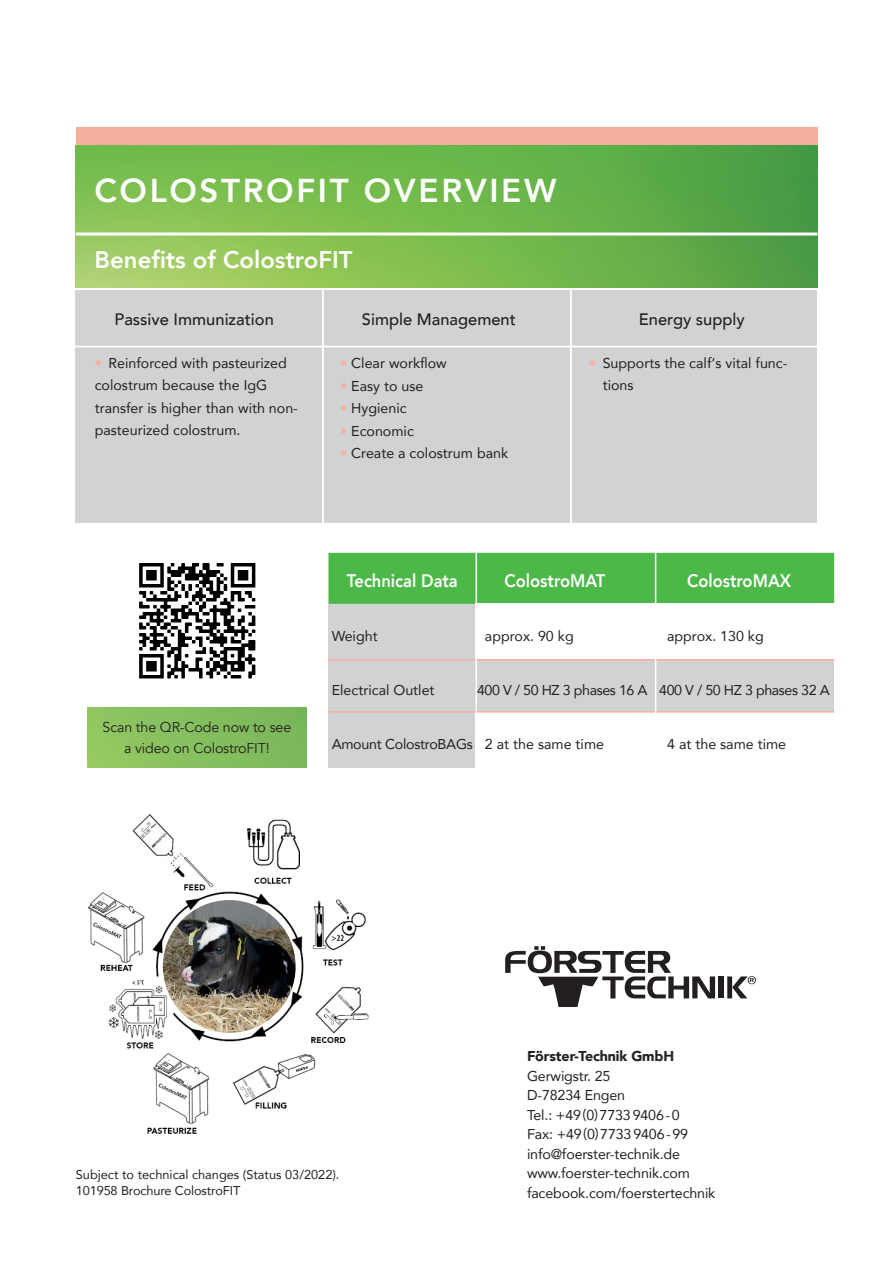
<style>
.page{position:relative;width:893px;height:1263px;background:#fff}
.page>*{position:absolute;margin:0;border:0;box-sizing:border-box;transform-origin:0 0}
.t1{font:800 33px "Avenir LT Com";letter-spacing:.08em;color:#fff}
.t2{font:800 24px "Avenir LT Com";color:#fff}
.t3{font:800 18.15px "Avenir LT Com";color:#fff;scale:.91 1}
.t4{font:500 16.5px "Avenir LT Com";color:#231f20}
.t5{font:14.25px/22.5px "Avenir LT Com";color:#231f20}
.t6{font:14.25px/21px "Avenir LT Com";letter-spacing:-.01em;color:#231f20;text-align:center}
.t7{font:14.25px "Avenir LT Com";letter-spacing:-.03em;color:#231f20}
.t8{font:900 14.25px "Avenir LT Com";letter-spacing:-.01em;color:#231f20}
.t9{font:14.25px "Avenir LT Com";letter-spacing:-.02em;color:#231f20}
.t10{font:12.75px "Avenir LT Com";color:#231f20}
.s1{color:#f9b09c}
</style>
<div class="page">
<div style="left:76px;top:127px;width:741px;height:19px;background:#f6af9c"></div>
<div style="left:718px;top:976px;width:6px;height:22px;background:#231f20"></div>
<svg style="left:505px;top:946px;width:210px;height:61px"></svg>
<svg style="left:727px;top:976px;width:29px;height:22px"></svg>
<img style="left:76px;top:146px;width:741px;height:141px">
<div style="left:76px;top:290px;width:741px;height:233px;background:#d1d2d4"></div>
<hr style="left:76px;top:233px;width:741px;height:3px;background:#fff">
<hr style="left:71px;top:346px;width:768px;height:1px;background:#fff">
<hr style="left:322px;top:288px;width:2px;height:247px;background:#fff">
<hr style="left:570px;top:289px;width:2px;height:245px;background:#fff">
<img style="left:87px;top:814px;width:282px;height:320px">
<img style="left:163px;top:900px;width:133px;height:133px;border-radius:66px">
<img style="left:139px;top:563px;width:117px;height:116px">
<img style="left:87px;top:707px;width:219px;height:60px">
<div style="left:328px;top:553px;width:506px;height:51px;background:#4cb848;border:2px solid #4cb848"></div>
<div style="left:328px;top:604px;width:506px;height:163px;background:#d1d2d4"></div>
<div style="left:476px;top:604px;width:376px;height:55px;background:#fff"></div>
<div style="left:476px;top:712px;width:363px;height:57px;background:#fff"></div>
<hr style="left:328px;top:711px;width:506px;height:2px;background:#f6af9c">
<hr style="left:328px;top:659px;width:506px;height:2px;background:#f6af9c">
<hr style="left:476px;top:553px;width:1px;height:214px;background:#fff">
<hr style="left:655px;top:553px;width:1px;height:214px;background:#fff">
<p class="t1" style="left:94px;top:171px;width:464px">COLOSTROFIT OVERVIEW</p>
<p class="t2" style="left:95px;top:245px;width:260px">Benefits of ColostroFIT</p>
<p class="t4" style="left:115px;top:309px;width:161px">Passive Immunization</p>
<p class="t4" style="left:362px;top:309px;width:156px">Simple Management</p>
<p class="t4" style="left:639px;top:309px;width:108px">Energy supply</p>
<p class="t5" style="left:95px;top:352px;width:194px"><span class="s1">•</span> Reinforced with pasteurized</p>
<p class="t5" style="left:95px;top:374px;width:205px">colostrum because the IgG transfer is higher than with non&shy;pasteurized colostrum.</p>
<p class="t5" style="left:340px;top:352px;width:108px"><span class="s1">•</span> Clear workflow</p>
<p class="t5" style="left:340px;top:374px;width:85px"><span class="s1">•</span> Easy to use</p>
<p class="t5" style="left:340px;top:397px;width:68px"><span class="s1">•</span> Hygienic</p>
<p class="t5" style="left:340px;top:419px;width:75px"><span class="s1">•</span> Economic</p>
<p class="t5" style="left:340px;top:442px;width:169px"><span class="s1">•</span> Create a colostrum bank</p>
<p class="t5" style="left:603px;top:352px;width:186px;text-indent:-14px"><span class="s1">•</span> Supports the calf‘s vital func&shy;tions</p>
<p class="t6" style="left:103px;top:717px;width:190px">Scan the QR-Code now to see a video on ColostroFIT!</p>
<p class="t3" style="left:347px;top:569px;width:123px">Technical Data</p>
<p class="t3" style="left:505px;top:569px;width:112px">ColostroMAT</p>
<p class="t3" style="left:687px;top:569px;width:116px">ColostroMAX</p>
<p class="t5" style="left:332px;top:624px;width:48px">Weight</p>
<p class="t5" style="left:332px;top:678px;width:104px">Electrical Outlet</p>
<p class="t5" style="left:485px;top:624px;width:90px">approx. 90 kg</p>
<p class="t7" style="left:477px;top:681px;width:172px">400 V / 50 HZ 3 phases 16 A</p>
<p class="t5" style="left:485px;top:732px;width:121px">2 at the same time</p>
<p class="t9" style="left:332px;top:735px;width:143px">Amount ColostroBAGs</p>
<p class="t5" style="left:667px;top:624px;width:98px">approx. 130 kg</p>
<p class="t7" style="left:659px;top:681px;width:172px">400 V / 50 HZ 3 phases 32 A</p>
<p class="t5" style="left:667px;top:732px;width:121px">4 at the same time</p>
<p class="t10" style="left:76px;top:1167px;width:265px">Subject to technical changes (Status 03/2022).</p>
<p class="t10" style="left:76px;top:1182px;width:166px">101958 Brochure ColostroFIT</p>
<p class="t8" style="left:527px;top:1047px;width:149px">Förster-Technik GmbH</p>
<p class="t5" style="left:527px;top:1064px;width:85px">Gerwigstr. 25</p>
<p class="t5" style="left:527px;top:1084px;width:100px">D-78234 Engen</p>
<p class="t5" style="left:527px;top:1103px;width:154px">Tel.: +49(0)77339406-0</p>
<p class="t5" style="left:527px;top:1123px;width:163px">Fax: +49(0)77339406-99</p>
<p class="t5" style="left:527px;top:1142px;width:155px">info@foerster-technik.de</p>
<p class="t5" style="left:527px;top:1162px;width:165px">www.foerster-technik.com</p>
<p class="t5" style="left:527px;top:1181px;width:190px">facebook.com/foerstertechnik</p>
</div>
